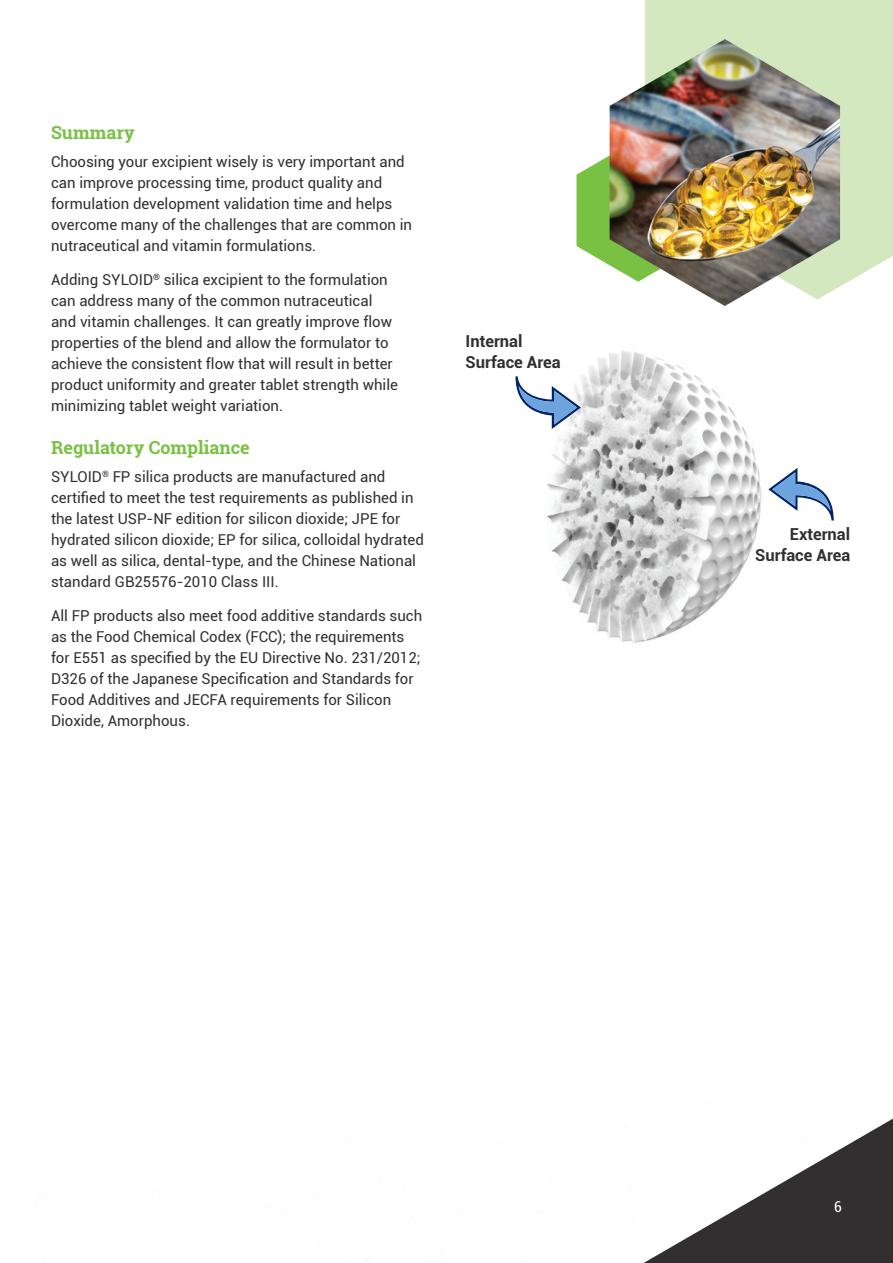
<style>
.page{position:relative;width:893px;height:1263px;background:#fff}
.page>*{position:absolute;margin:0;border:0;box-sizing:border-box;transform-origin:0 0}
.Sub-Heads{font:700 18px "Roboto Slab";color:#79c142}
.t1{font:700 16.5px/21px "Roboto";color:#312f30}
.body_text{font:15px/21px "Roboto";color:#312f30}
.body_text-2{font:condensed 15px "Roboto";color:#fff}
</style>
<div class="page">
<img style="left:546px;top:350px;width:288px;height:293px">
<svg style="left:515px;top:376px;width:66px;height:53px"></svg>
<svg style="left:768px;top:468px;width:66px;height:52px"></svg>
<svg style="left:644px;top:1118px;width:249px;height:145px"></svg>
<div style="left:645px;top:0;width:248px;height:287px;background:#d4e8c0"></div>
<svg style="left:576px;top:139px;width:34px;height:127px"></svg>
<img style="left:610px;top:39px;width:230px;height:267px">
<h2 class="Sub-Heads" style="left:51px;top:120px;width:85px">Summary</h2>
<p class="body_text" style="left:51px;top:150px;width:363px">Choosing your excipient wisely is very important and can improve processing time, product quality and formulation development validation time and helps overcome many of the challenges that are common in nutraceutical and vitamin formulations.</p>
<p class="body_text" style="left:51px;top:269px;width:348px">Adding SYLOID<sup>®</sup> silica excipient to the formulation can address many of the common nutraceutical and vitamin challenges. It can greatly improve flow properties of the blend and allow the formulator to achieve the consistent flow that will result in better product uniformity and greater tablet strength while minimizing tablet weight variation.</p>
<p class="Sub-Heads" style="left:51px;top:435px;width:200px">Regulatory Compliance</p>
<p class="body_text" style="left:51px;top:465px;width:374px">SYLOID<sup>®</sup> FP silica products are manufactured and certified to meet the test requirements as published in the latest USP-NF edition for silicon dioxide; JPE for hydrated silicon dioxide; EP for silica, colloidal hydrated as well as silica, dental-type, and the Chinese National standard GB25576-2010 Class III.</p>
<p class="body_text" style="left:51px;top:605px;width:373px">All FP products also meet food additive standards such as the Food Chemical Codex (FCC); the requirements for E551 as specified by the EU Directive No. 231/2012; D326 of the Japanese Specification and Standards for Food Additives and JECFA requirements for Silicon Dioxide, Amorphous.</p>
<h3 class="t1" style="left:466px;top:330px;width:96px">Internal<br>Surface Area</h3>
<h3 class="t1" style="left:755px;top:523px;width:96px;text-align:right">External<br>Surface Area</h3>
<p class="body_text-2" style="left:834px;top:1196px;width:9px">6</p>
</div>
